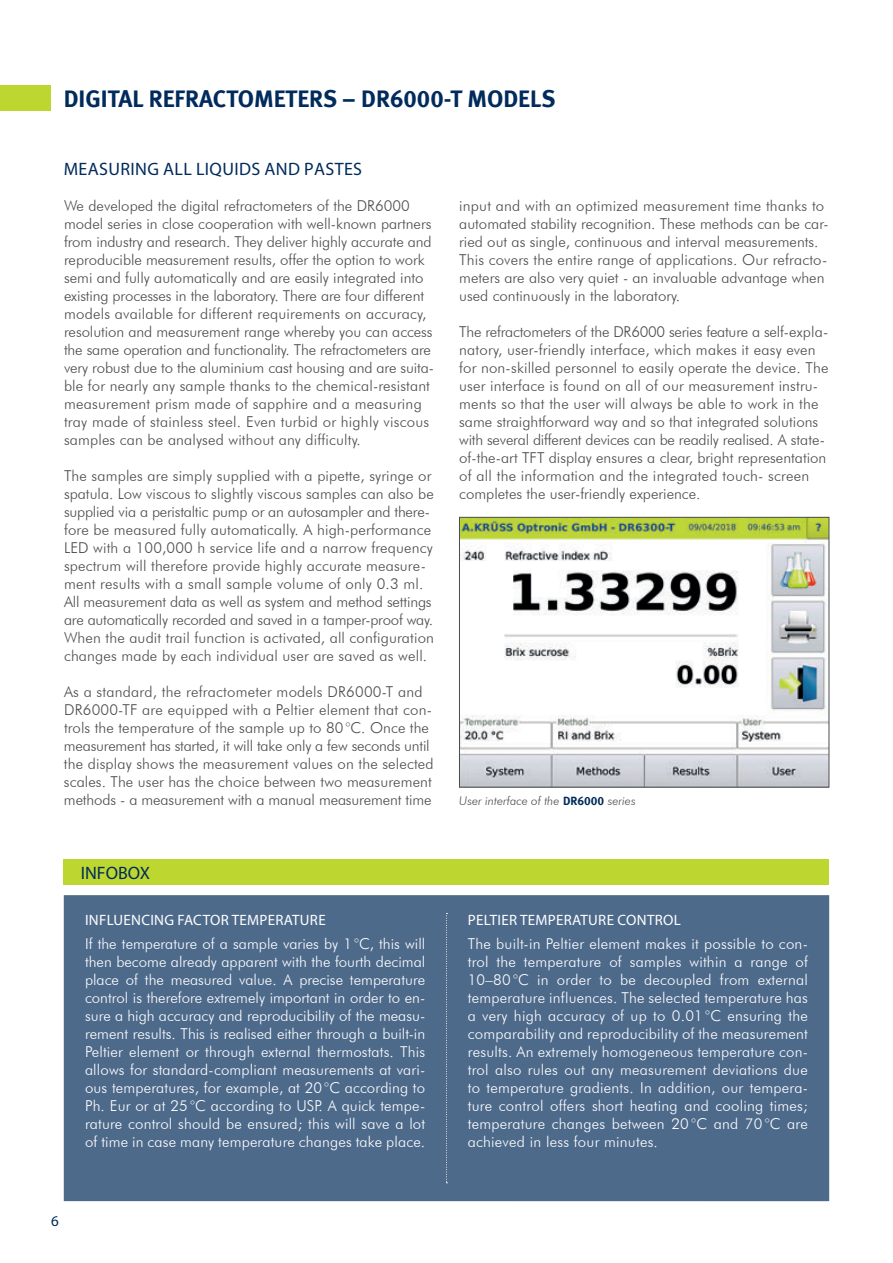
<style>
.page{position:relative;width:893px;height:1263px;background:#fff}
.page>*{position:absolute;margin:0;border:0;box-sizing:border-box;transform-origin:0 0}
.t1{font:24px "Meta Bold LF";color:#002b5c}
.t2{font:18px "Myriad Pro";letter-spacing:.02em;color:#002b5c}
.t3{font:18px "Myriad Pro";color:#002b5c}
.t4{font:300 15px/18px "Futura BT";color:#4b4c4d}
.t5{font:300 15px/18px "Futura BT";letter-spacing:.01em;color:#fff;text-align:justify}
.t6{font:15px "Myriad Pro";letter-spacing:.02em;color:#fff}
.t7{font:15px "Myriad Pro";color:#002b5c}
.t8{font:italic 300 12px "Futura BT";color:#4b4c4d}
.s1{font-family:"Meta Bold LF";font-weight:400;font-style:normal;color:#002b5c}
</style>
<div class="page">
<img style="left:461px;top:519px;width:366px;height:266px">
<div style="left:459px;top:517px;width:370px;height:270px;border:1px solid #4b4c4d"></div>
<div style="left:64px;top:895px;width:765px;height:306px;background:#4e6a8b"></div>
<div style="left:0;top:85px;width:51px;height:26px;background:#bed630"></div>
<div style="left:64px;top:859px;width:765px;height:26px;background:#bed630"></div>
<svg style="left:446px;top:913px;width:1px;height:270px"></svg>
<h1 class="t1" style="left:64px;top:85px;width:493px">DIGITAL REFRACTOMETERS – DR6000-T MODELS</h1>
<p class="t2" style="left:64px;top:158px;width:300px">MEASURING ALL LIQUIDS AND PASTES</p>
<p class="t4" style="left:64px;top:197px;width:371px">We developed the digital refractometers of the DR6000 model series in close cooperation with well-known partners from industry and research. They deliver highly accurate and reproducible measurement results, offer the option to work semi and fully automatically and are easily integrated into existing processes in the laboratory. There are four different models available for different requirements on accuracy, resolution and measurement range whereby you can access the same operation and functionality. The refractometers are very robust due to the aluminium cast housing and are suita&shy;ble for nearly any sample thanks to the chemical-resistant measurement prism made of sapphire and a measuring tray made of stainless steel. Even turbid or highly viscous samples can be analysed without any difficulty.</p>
<p class="t4" style="left:64px;top:467px;width:371px">The samples are simply supplied with a pipette, syringe or spatula. Low viscous to slightly viscous samples can also be supplied via a peristaltic pump or an autosampler and there&shy;fore be measured fully automatically. A high-performance LED with a 100,000 h service life and a narrow frequency spectrum will therefore provide highly accurate measure&shy;ment results with a small sample volume of only 0.3 ml.<br>All measurement data as well as system and method settings are automatically recorded and saved in a tamper-proof way.<br>When the audit trail function is activated, all configuration changes made by each individual user are saved as well.</p>
<p class="t4" style="left:64px;top:683px;width:371px">As a standard, the refractometer models DR6000-T and DR6000-TF are equipped with a Peltier element that con&shy;trols the temperature of the sample up to 80°C. Once the measurement has started, it will take only a few seconds until the display shows the measurement values on the selected scales. The user has the choice between two measurement methods - a measurement with a manual measurement time</p>
<p class="t3" style="left:81px;top:862px;width:71px">INFOBOX</p>
<p class="t6" style="left:85px;top:910px;width:242px">INFLUENCING FACTOR TEMPERATURE</p>
<p class="t5" style="left:85px;top:935px;width:342px">If the temperature of a sample varies by 1°C, this will then become already apparent with the fourth decimal place of the measured value. A precise temperature control is therefore extremely important in order to en&shy;sure a high accuracy and reproducibility of the measu&shy;rement results. This is realised either through a built-in Peltier element or through external thermostats. This allows for standard-compliant measurements at vari&shy;ous temperatures, for example, at 20 °C according to Ph. Eur or at 25 °C according to USP. A quick tempe&shy;rature control should be ensured; this will save a lot of time in case many temperature changes take place.</p>
<p class="t4" style="left:459px;top:197px;width:371px">input and with an optimized measurement time thanks to automated stability recognition. These methods can be car&shy;ried out as single, continuous and interval measurements.<br>This covers the entire range of applications. Our refracto&shy;meters are also very quiet - an invaluable advantage when used continuously in the laboratory.</p>
<p class="t4" style="left:459px;top:323px;width:371px">The refractometers of the DR6000 series feature a self-expla&shy;natory, user-friendly interface, which makes it easy even for non-skilled personnel to easily operate the device. The user interface is found on all of our measurement instru&shy;ments so that the user will always be able to work in the same straightforward way and so that integrated solutions with several different devices can be readily realised. A state&shy;of-the-art TFT display ensures a clear, bright representation of all the information and the integrated touch- screen completes the user-friendly experience.</p>
<p class="t8" style="left:459px;top:793px;width:178px">User interface of the <span class="s1">DR6000</span> series</p>
<p class="t6" style="left:468px;top:910px;width:215px">PELTIER TEMPERATURE CONTROL</p>
<p class="t5" style="left:468px;top:935px;width:342px">The built-in Peltier element makes it possible to con&shy;trol the temperature of samples within a range of 10–80 °C in order to be decoupled from external temperature influences. The selected temperature has a very high accuracy of up to 0.01 °C ensuring the comparability and reproducibility of the measurement results. An extremely homogeneous temperature con&shy;trol also rules out any measurement deviations due to temperature gradients. In addition, our tempera&shy;ture control offers short heating and cooling times; temperature changes between 20 °C and 70 °C are achieved in less four minutes.</p>
<p class="t7" style="left:51px;top:1212px;width:9px">6</p>
</div>
